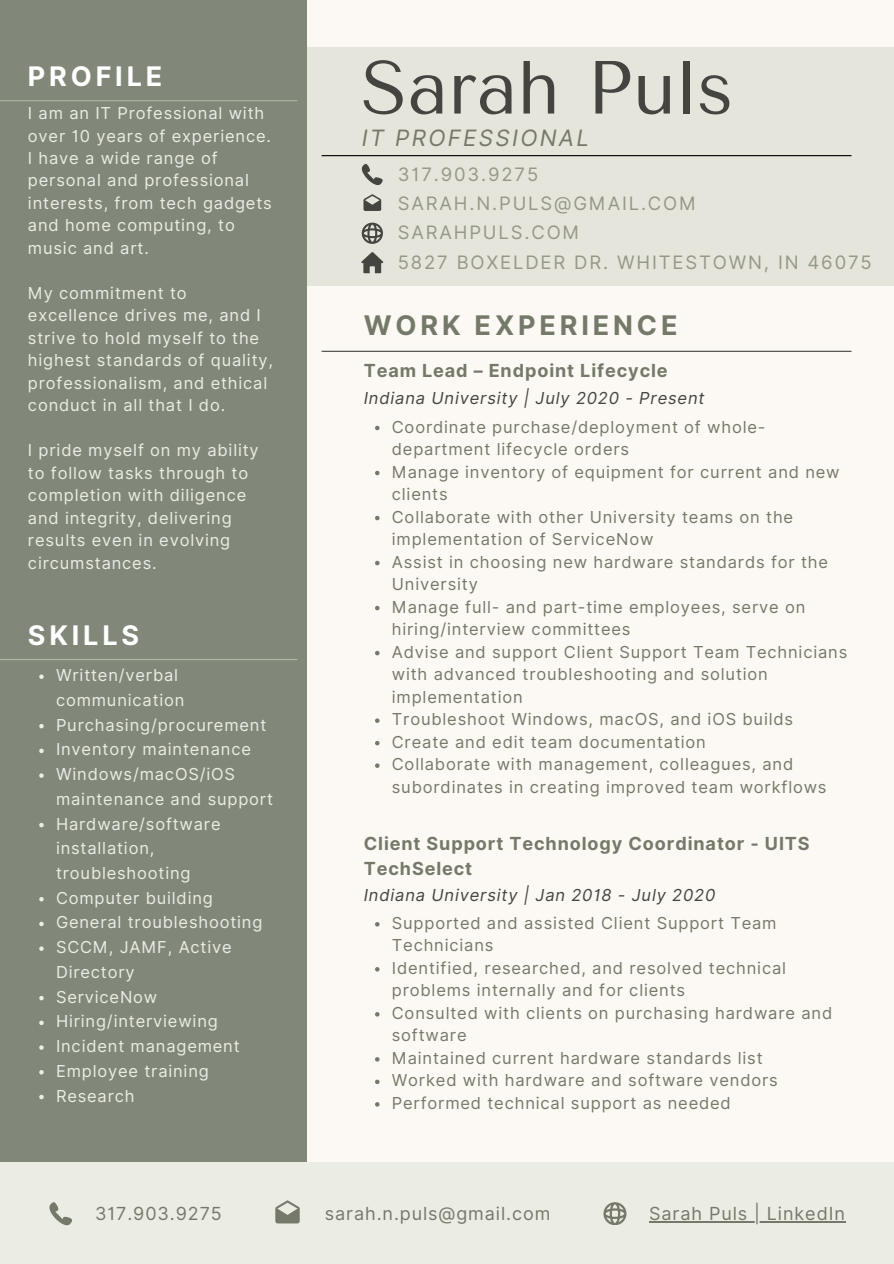
<style>
.page{position:relative;width:894px;height:1264px;background:#fff}
.page>*{position:absolute;margin:0;border:0;box-sizing:border-box;transform-origin:0 0}
.t1{font:75px "Tenor Sans";color:#444440}
.t2{font:700 27px "Inter";letter-spacing:.14em;color:#757969}
.t3{font:700 27px "Inter";letter-spacing:.145em;color:#fff}
.t4{font:italic 22.5px "Inter";letter-spacing:.1em;color:#757969}
.t5{font:18.45px "Inter";letter-spacing:.1em;color:#959987}
.t6{font:700 18px/24.8px "Inter";letter-spacing:.05em;color:#757969}
.t7{font:18px "Inter";letter-spacing:.05em;color:#757969}
.t8{font:16.5px/22.5px "Inter";letter-spacing:.05em;color:#757969}
.t9{font:16.5px/22.5px "Inter";letter-spacing:.05em;color:#ebede5}
.t10{font:italic 16.5px "Inter";letter-spacing:.05em;color:#444440}
</style>
<div class="page">
<div style="left:0;top:0;width:893px;height:1263px;background:#fcf9f4"></div>
<div style="left:306px;top:48px;width:587px;height:238px;background:#e5e5dc"></div>
<div style="left:0;top:0;width:306px;height:1263px;background:#81887a"></div>
<hr style="left:321px;top:351px;width:530px;height:1px;background:#444440">
<div style="left:0;top:1161px;width:893px;height:102px;background:#ebede5"></div>
<svg style="left:275px;top:1200px;width:25px;height:23px"></svg>
<svg style="left:603px;top:1202px;width:22px;height:22px"></svg>
<svg style="left:49px;top:1202px;width:23px;height:23px"></svg>
<svg style="left:361px;top:164px;width:22px;height:21px"></svg>
<svg style="left:363px;top:194px;width:18px;height:17px"></svg>
<svg style="left:361px;top:223px;width:22px;height:21px"></svg>
<hr style="left:321px;top:155px;width:530px;height:1px;background:#000">
<svg style="left:361px;top:252px;width:22px;height:21px"></svg>
<hr style="left:649px;top:1221px;width:196px;height:1px;background:#757969">
<hr style="left:0;top:100px;width:297px;height:1px;background:#b2b6a4">
<hr style="left:0;top:659px;width:297px;height:1px;background:#b2b6a4">
<svg style="left:39px;top:674px;width:5px;height:5px"></svg>
<svg style="left:39px;top:724px;width:5px;height:4px"></svg>
<svg style="left:39px;top:748px;width:5px;height:5px"></svg>
<svg style="left:39px;top:773px;width:5px;height:4px"></svg>
<svg style="left:39px;top:822px;width:5px;height:5px"></svg>
<svg style="left:39px;top:897px;width:5px;height:4px"></svg>
<svg style="left:39px;top:921px;width:5px;height:5px"></svg>
<svg style="left:39px;top:946px;width:5px;height:4px"></svg>
<svg style="left:39px;top:996px;width:5px;height:4px"></svg>
<svg style="left:39px;top:1020px;width:5px;height:5px"></svg>
<svg style="left:39px;top:1045px;width:5px;height:4px"></svg>
<svg style="left:39px;top:1070px;width:5px;height:4px"></svg>
<svg style="left:39px;top:1094px;width:5px;height:5px"></svg>
<svg style="left:375px;top:426px;width:4px;height:4px"></svg>
<svg style="left:375px;top:471px;width:4px;height:4px"></svg>
<svg style="left:375px;top:516px;width:4px;height:4px"></svg>
<svg style="left:375px;top:561px;width:4px;height:4px"></svg>
<svg style="left:375px;top:606px;width:4px;height:4px"></svg>
<svg style="left:375px;top:651px;width:4px;height:4px"></svg>
<svg style="left:375px;top:718px;width:4px;height:5px"></svg>
<svg style="left:375px;top:741px;width:4px;height:4px"></svg>
<svg style="left:375px;top:763px;width:4px;height:5px"></svg>
<svg style="left:375px;top:922px;width:4px;height:4px"></svg>
<svg style="left:375px;top:967px;width:4px;height:4px"></svg>
<svg style="left:375px;top:1012px;width:4px;height:4px"></svg>
<svg style="left:375px;top:1057px;width:4px;height:4px"></svg>
<svg style="left:375px;top:1079px;width:4px;height:5px"></svg>
<svg style="left:375px;top:1102px;width:4px;height:4px"></svg>
<p class="t3" style="left:28px;top:60px;width:136px">PROFILE</p>
<p class="t9" style="left:28px;top:102px;width:245px">I am an IT Professional with over 10 years of experience.<br>I have a wide range of personal and professional interests, from tech gadgets and home computing, to music and art.</p>
<p class="t9" style="left:28px;top:281px;width:246px">My commitment to excellence drives me, and I strive to hold myself to the highest standards of quality, professionalism, and ethical conduct in all that I do.</p>
<p class="t9" style="left:28px;top:439px;width:232px">I pride myself on my ability to follow tasks through to completion with diligence and integrity, delivering results even in evolving circumstances.</p>
<h2 class="t3" style="left:28px;top:618px;width:113px">SKILLS</h2>
<p class="t9" style="left:56px;top:663px;width:130px;line-height:24.8px">Written/verbal communication</p>
<p class="t9" style="left:56px;top:713px;width:212px">Purchasing/procurement</p>
<p class="t9" style="left:56px;top:738px;width:196px">Inventory maintenance</p>
<p class="t9" style="left:56px;top:761px;width:218px;line-height:24.8px">Windows/macOS/iOS maintenance and support</p>
<p class="t9" style="left:56px;top:811px;width:166px;line-height:24.8px">Hardware/software installation, troubleshooting</p>
<p class="t9" style="left:56px;top:886px;width:158px">Computer building</p>
<p class="t9" style="left:56px;top:911px;width:208px">General troubleshooting</p>
<p class="t9" style="left:56px;top:934px;width:177px;line-height:24.8px">SCCM, JAMF, Active<br>Directory</p>
<p class="t9" style="left:56px;top:985px;width:103px">ServiceNow</p>
<p class="t9" style="left:56px;top:1010px;width:163px">Hiring/interviewing</p>
<h1 class="t9" style="left:56px;top:1034px;width:185px">Incident management</h1>
<h3 class="t9" style="left:56px;top:1059px;width:154px">Employee training</h3>
<p class="t9" style="left:56px;top:1084px;width:80px">Research</p>
<h4 class="t1" style="left:361px;top:44px;width:374px">Sarah Puls</h4>
<p class="t4" style="left:361px;top:125px;width:229px">IT PROFESSIONAL</p>
<p class="t5" style="left:397px;top:163px;width:142px">317.903.9275</p>
<h4 class="t5" style="left:397px;top:192px;width:300px">SARAH.N.PULS@GMAIL.COM</h4>
<p class="t5" style="left:397px;top:222px;width:183px">SARAHPULS.COM</p>
<p class="t5" style="left:397px;top:251px;width:475px">5827 BOXELDER DR. WHITESTOWN, IN 46075</p>
<h4 class="t2" style="left:363px;top:308px;width:315px">WORK EXPERIENCE</h4>
<p class="t6" style="left:363px;top:357px;width:305px">Team Lead – Endpoint Lifecycle</p>
<h4 class="t10" style="left:363px;top:388px;width:342px">Indiana University | July 2020 - Present</h4>
<h2 class="t8" style="left:392px;top:415px;width:375px">Coordinate purchase/deployment of whole&shy;department lifecycle orders</h2>
<h5 class="t8" style="left:392px;top:460px;width:449px">Manage inventory of equipment for current and new clients</h5>
<p class="t8" style="left:392px;top:505px;width:403px">Collaborate with other University teams on the implementation of ServiceNow</p>
<p class="t8" style="left:392px;top:550px;width:437px">Assist in choosing new hardware standards for the<br>University</p>
<p class="t8" style="left:392px;top:595px;width:415px">Manage full- and part-time employees, serve on hiring/interview committees</p>
<p class="t8" style="left:392px;top:640px;width:457px">Advise and support Client Support Team Technicians with advanced troubleshooting and solution implementation</p>
<p class="t8" style="left:392px;top:708px;width:403px">Troubleshoot Windows, macOS, and iOS builds</p>
<p class="t8" style="left:392px;top:730px;width:315px">Create and edit team documentation</p>
<p class="t8" style="left:392px;top:753px;width:436px">Collaborate with management, colleagues, and subordinates in creating improved team workflows</p>
<p class="t6" style="left:363px;top:831px;width:447px">Client Support Technology Coordinator - UITS<br>TechSelect</p>
<p class="t10" style="left:363px;top:884px;width:353px">Indiana University | Jan 2018 - July 2020</p>
<p class="t8" style="left:392px;top:911px;width:386px">Supported and assisted Client Support Team<br>Technicians</p>
<h5 class="t8" style="left:392px;top:956px;width:395px">Identified, researched, and resolved technical problems internally and for clients</h5>
<p class="t8" style="left:392px;top:1001px;width:442px">Consulted with clients on purchasing hardware and software</p>
<p class="t8" style="left:392px;top:1046px;width:372px">Maintained current hardware standards list</p>
<p class="t8" style="left:392px;top:1069px;width:387px">Worked with hardware and software vendors</p>
<p class="t8" style="left:392px;top:1091px;width:340px">Performed technical support as needed</p>
<h2 class="t7" style="left:95px;top:1202px;width:128px">317.903.9275</h2>
<p class="t7" style="left:325px;top:1202px;width:227px">sarah.n.puls@gmail.com</p>
<p class="t7" style="left:649px;top:1202px;width:197px">Sarah Puls | LinkedIn</p>
</div>
